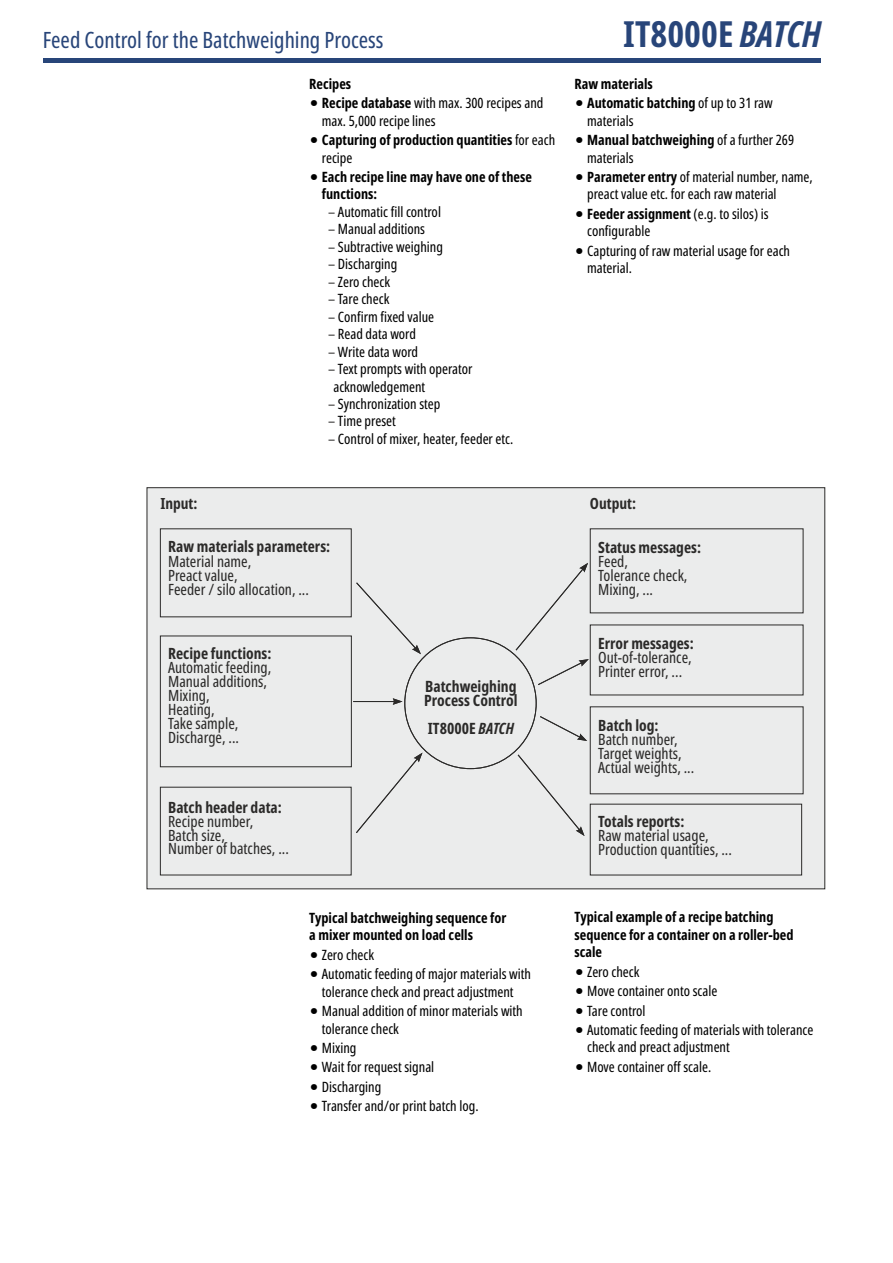
<style>
.page{position:relative;width:893px;height:1263px;background:#fff}
.page>*{position:absolute;margin:0;border:0;box-sizing:border-box;transform-origin:0 0}
.t1{font:700 extra-condensed 36px "Noto Sans";color:#284579}
.t2{font:extra-condensed 22.5px "Noto Sans";color:#284579}
.t3{font:extra-condensed 15.6px/14px "Noto Sans";color:#2b2a29}
.t4{font:700 extra-condensed 15.6px/14.1px "Noto Sans";color:#2b2a29}
.t5{font:700 extra-condensed 15.45px "Noto Sans";color:#2b2a29}
.t6{font:extra-condensed 14.25px/19.4px "Noto Sans";color:#000}
.t7{font:700 extra-condensed 14.25px/17.4px "Noto Sans";color:#000}
.s1{font-weight:400}
.s2{color:#2b2a29}
.s3{font-style:italic}
.s4{font-weight:700}
</style>
<div class="page">
<div style="left:43px;top:58px;width:778px;height:5px;background:#284579"></div>
<div style="left:147px;top:487px;width:678px;height:402px;background:#ebecec"></div>
<div style="left:160px;top:636px;width:191px;height:131px;border:1px solid #2b2a29"></div>
<div style="left:160px;top:787px;width:191px;height:88px;border:1px solid #2b2a29"></div>
<hr style="left:353px;top:701px;width:44px;height:1px;background:#2b2a29">
<svg style="left:393px;top:698px;width:9px;height:7px"></svg>
<div style="left:356px;top:753px;width:66px;height:80px;background:#ebecec"></div>
<div style="left:516px;top:563px;width:72px;height:87px;background:#ebecec"></div>
<svg style="left:538px;top:659px;width:51px;height:26px"></svg>
<svg style="left:540px;top:716px;width:47px;height:25px"></svg>
<div style="left:356px;top:582px;width:65px;height:72px;background:#ebecec"></div>
<div style="left:518px;top:754px;width:67px;height:82px;background:#ebecec"></div>
<h2 class="t2" style="left:43px;top:24px;width:342px">Feed Control for the Batchweighing Process</h2>
<p class="t7" style="left:322px;top:74px;width:223px;line-height:19.4px;text-indent:-13px">Recipes<br>Recipe database <span class="s1">with max. 300 recipes and</span></p>
<p class="t7" style="left:322px;top:110px;width:235px;line-height:19.4px"><span class="s1">max. 5,000 recipe lines<br></span>Capturing of production quantities <span class="s1">for each</span></p>
<p class="t6" style="left:322px;top:147px;width:32px">recipe</p>
<p class="t7" style="left:322px;top:168px;width:212px">Each recipe line may have one of these functions:</p>
<p class="t6" style="left:328px;top:202px;width:114px"><span class="s2">–</span> Automatic fill control</p>
<p class="t6" style="left:328px;top:219px;width:98px"><span class="s2">–</span> Manual additions</p>
<p class="t6" style="left:328px;top:237px;width:116px"><span class="s2">–</span> Subtractive weighing</p>
<p class="t6" style="left:328px;top:254px;width:71px"><span class="s2">–</span> Discharging</p>
<p class="t6" style="left:328px;top:272px;width:64px"><span class="s2">–</span> Zero check</p>
<p class="t6" style="left:328px;top:289px;width:63px"><span class="s2">–</span> Tare check</p>
<p class="t6" style="left:328px;top:306px;width:108px"><span class="s2">–</span> Confirm fixed value</p>
<p class="t6" style="left:328px;top:324px;width:89px"><span class="s2">–</span> Read data word</p>
<p class="t6" style="left:328px;top:341px;width:92px"><span class="s2">–</span> Write data word</p>
<p class="t6" style="left:333px;top:360px;width:141px;line-height:17.4px;text-indent:-5px"><span class="s2">–</span> Text prompts with operator acknowledgement</p>
<p class="t6" style="left:328px;top:394px;width:114px"><span class="s2">–</span> Synchronization step</p>
<p class="t6" style="left:328px;top:411px;width:69px"><span class="s2">–</span> Time preset</p>
<p class="t6" style="left:328px;top:429px;width:187px"><span class="s2">–</span> Control of mixer, heater, feeder etc.</p>
<h1 class="t1" style="left:623px;top:9px;width:199px">IT8000E <span class="s3">BATCH</span></h1>
<p class="t7" style="left:587px;top:74px;width:187px;line-height:19.4px;text-indent:-13px">Raw materials<br>Automatic batching <span class="s1">of up to 31 raw</span></p>
<p class="t6" style="left:587px;top:110px;width:209px">materials<br><span class="s4">Manual batchweighing</span> of a further 269</p>
<p class="t6" style="left:587px;top:147px;width:227px">materials<br><span class="s4">Parameter entry</span> of material number, name,</p>
<p class="t6" style="left:587px;top:184px;width:191px">preact value etc. for each raw material<br><span class="s4">Feeder assignment</span> (e.g. to silos) is</p>
<p class="t6" style="left:587px;top:221px;width:204px">configurable<br>Capturing of raw material usage for each</p>
<p class="t6" style="left:587px;top:258px;width:46px">material.</p>
<p class="t5" style="left:160px;top:492px;width:39px">Input:</p>
<p class="t5" style="left:590px;top:492px;width:48px">Output:</p>
<p class="t4" style="left:598px;top:540px;width:104px">Status messages:</p>
<p class="t3" style="left:598px;top:554px;width:91px">Feed,<br>Tolerance check,<br>Mixing, ...</p>
<p class="t4" style="left:598px;top:636px;width:97px">Error messages:</p>
<p class="t3" style="left:598px;top:650px;width:95px">Out-of-tolerance,<br>Printer error, ...</p>
<p class="t4" style="left:424px;top:679px;width:95px">Batchweighing<br>Process Control</p>
<p class="t4" style="left:428px;top:721px;width:88px">IT8000E <span class="s3">BATCH</span></p>
<p class="t4" style="left:168px;top:539px;width:164px">Raw materials parameters:</p>
<p class="t3" style="left:168px;top:553px;width:142px">Material name,<br>Preact value,<br>Feeder / silo allocation, ...</p>
<p class="t4" style="left:168px;top:646px;width:105px">Recipe functions:</p>
<p class="t3" style="left:168px;top:660px;width:105px">Automatic feeding,<br>Manual additions,<br>Mixing,<br>Heating,<br>Take sample,<br>Discharge, ...</p>
<p class="t4" style="left:598px;top:718px;width:62px">Batch log:</p>
<p class="t3" style="left:598px;top:732px;width:98px">Batch number,<br>Target weights,<br>Actual weights, ...</p>
<p class="t4" style="left:168px;top:799px;width:115px">Batch header data:</p>
<p class="t3" style="left:168px;top:813px;width:122px">Recipe number,<br>Batch size,<br>Number of batches, ...</p>
<p class="t4" style="left:598px;top:814px;width:88px">Totals reports:</p>
<p class="t3" style="left:598px;top:828px;width:135px">Raw material usage,<br>Production quantities, ...</p>
<p class="t7" style="left:309px;top:909px;width:199px">Typical batchweighing sequence for a mixer mounted on load cells</p>
<p class="t6" style="left:322px;top:945px;width:211px">Zero check<br>Automatic feeding of major materials with</p>
<p class="t6" style="left:322px;top:981px;width:202px">tolerance check and preact adjustment<br>Manual addition of minor materials with</p>
<p class="t6" style="left:322px;top:1018px;width:158px">tolerance check<br>Mixing<br>Wait for request signal<br>Discharging<br>Transfer and/or print batch log.</p>
<p class="t7" style="left:575px;top:908px;width:220px">Typical example of a recipe batching sequence for a container on a roller-bed scale</p>
<p class="t6" style="left:587px;top:961px;width:228px">Zero check<br>Move container onto scale<br>Tare control<br>Automatic feeding of materials with tolerance</p>
<p class="t6" style="left:587px;top:1037px;width:144px">check and preact adjustment<br>Move container off scale.</p>
</div>
